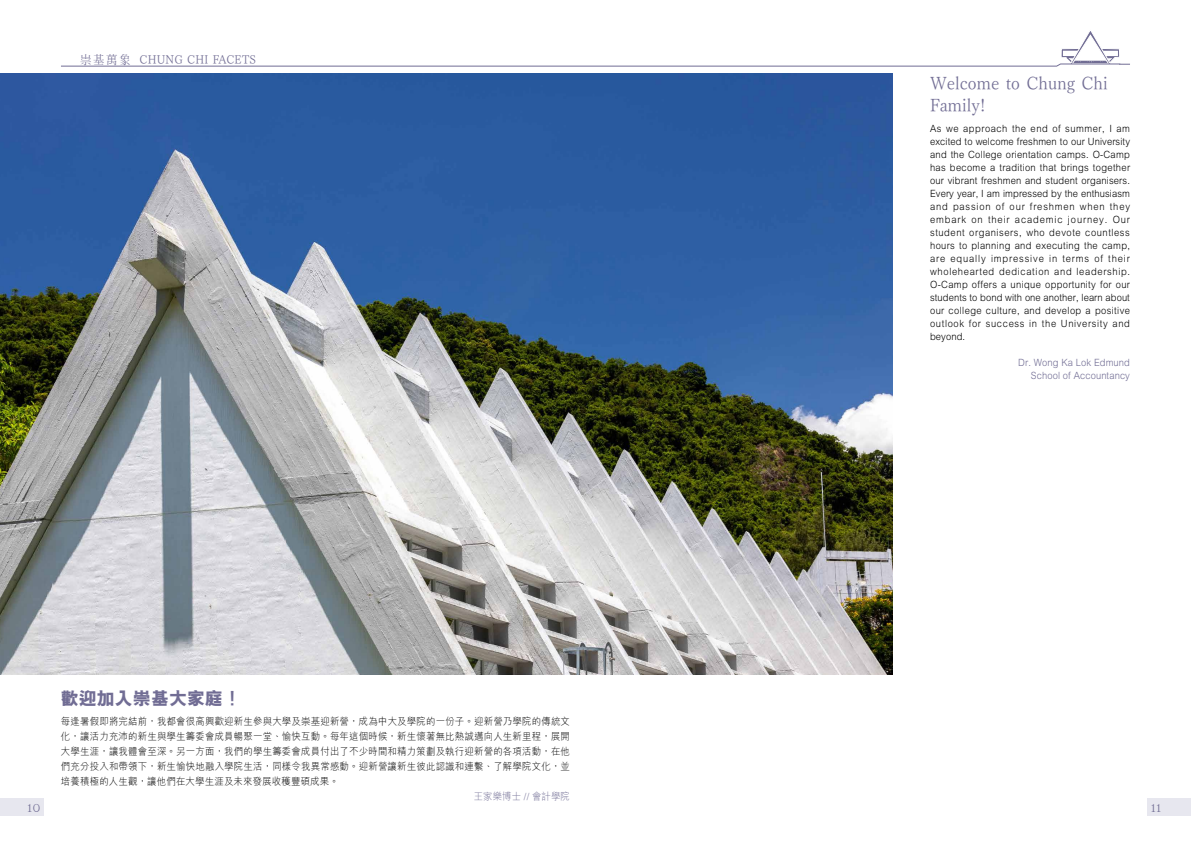
<style>
.page{position:relative;width:1191px;height:842px;background:#fff}
.page>*{position:absolute;margin:0;border:0;box-sizing:border-box;transform-origin:0 0}
.t1{font:18px/21.6px "Tsuku Min Pro L";letter-spacing:.01em;color:#716d94;scale:.94 1}
.t2{font:800 18px "M Hei HK";color:#716d94}
.t3{font:12px "Tsuku Min Pro L";letter-spacing:.02em;color:#716d94;scale:.94 1}
.t4{font:12px "XANO mincho U32";color:#716d94}
.t5{font:300 10px/13px "M Hei HK";letter-spacing:.02em;color:#000;text-align:justify;scale:.94 1}
.t6{font:300 10px/13px "M Hei HK";letter-spacing:.01em;color:#716d94;text-align:right;scale:.94 1}
.s1{font-family:"Kochi Mincho"}
</style>
<div class="page">
<div style="left:0;top:799px;width:43px;height:17px;background:#e7e7ef"></div>
<div style="left:1148px;top:799px;width:43px;height:17px;background:#e7e7ef"></div>
<svg style="left:61px;top:31px;width:1069px;height:36px"></svg>
<img style="left:0;top:73px;width:893px;height:601px">
<p class="t3" style="left:80px;top:49px;width:189px"><span class="s1">崇基萬象</span> CHUNG CHI FACETS</p>
<h1 class="t2" style="left:61px;top:686px;width:181px">歡迎加入崇基大家庭！</h1>
<p class="t5" style="left:61px;top:713px;width:543px;line-height:15px">每逢暑假即將完結前，我都會很高興歡迎新生參與大學及崇基迎新營，成為中大及學院的一份子。迎新營乃學院的傳統文化，讓活力充沛的新生與學生籌委會成員暢聚一堂、愉快互動。每年這個時候，新生懷著無比熱誠邁向人生新里程，展開大學生涯，讓我體會至深。另一方面，我們的學生籌委會成員付出了不少時間和精力策劃及執行迎新營的各項活動，在他們充分投入和帶領下，新生愉快地融入學院生活，同樣令我異常感動。迎新營讓新生彼此認識和連繫、了解學院文化，並培養積極的人生觀，讓他們在大學生涯及未來發展收穫豐碩成果。</p>
<p class="t6" style="left:474px;top:789px;width:104px">王家樂博士 // 會計學院</p>
<h1 class="t1" style="left:930px;top:70px;width:190px">Welcome to Chung Chi<br>Family!</h1>
<p class="t5" style="left:930px;top:122px;width:214px">As we approach the end of summer, I am excited to welcome freshmen to our University and the College orientation camps. O-Camp has become a tradition that brings together our vibrant freshmen and student organisers.<br>Every year, I am impressed by the enthusiasm and passion of our freshmen when they embark on their academic journey. Our student organisers, who devote countless hours to planning and executing the camp, are equally impressive in terms of their wholehearted dedication and leadership.<br>O-Camp offers a unique opportunity for our students to bond with one another, learn about our college culture, and develop a positive outlook for success in the University and beyond.</p>
<p class="t6" style="left:1018px;top:356px;width:120px">Dr. Wong Ka Lok Edmund<br>School of Accountancy</p>
<p class="t4" style="left:27px;top:801px;width:14px">10</p>
<p class="t4" style="left:1150px;top:801px;width:12px">11</p>
</div>
